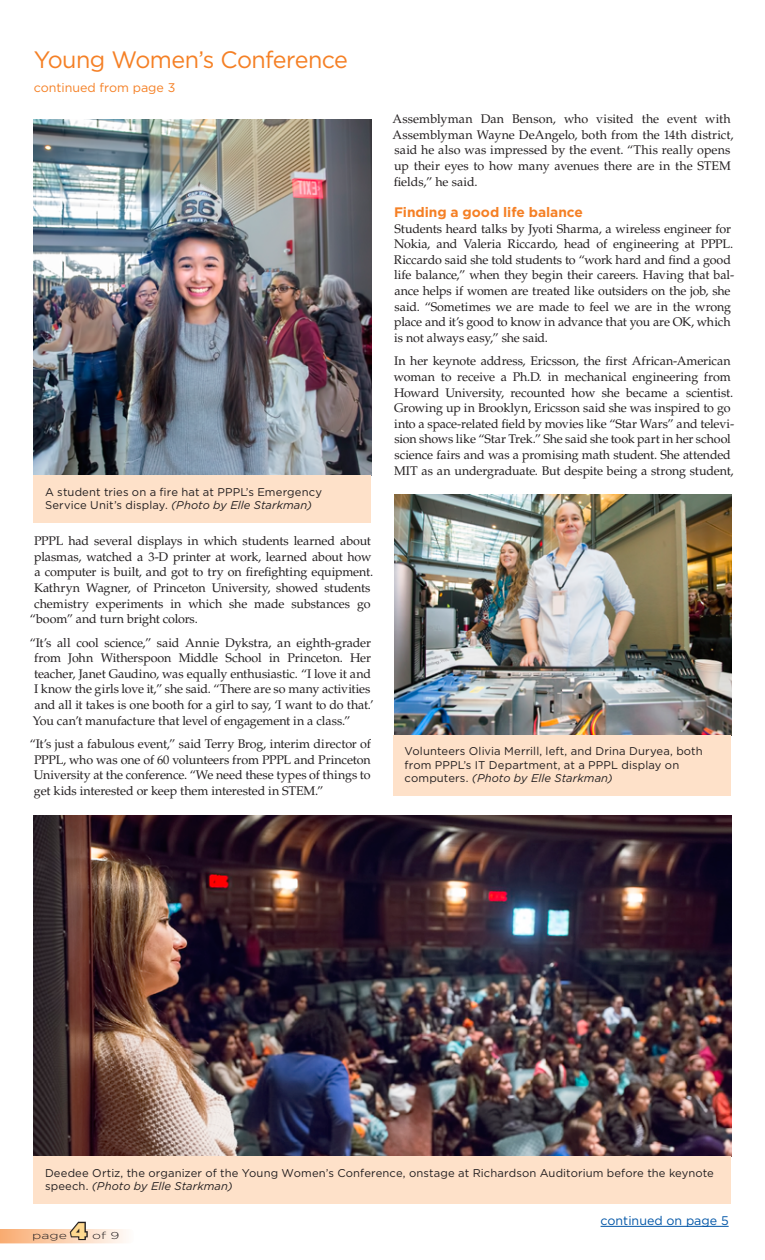
<style>
.page{position:relative;width:765px;height:1260px;background:#fff}
.page>*{position:absolute;margin:0;border:0;box-sizing:border-box;transform-origin:0 0}
.t1{font:23.75px "Gotham";letter-spacing:-.025em;color:#f58025}
.t2{font:900 22.5px "Gotham";color:#ffd990}
.t3{font:700 13.75px "Gotham";letter-spacing:-.005em;color:#f58025}
.t4{font:12.5px/15.6px "Palatino LT Std";letter-spacing:-.01em;color:#231f20}
.t5{font:12.5px "Gotham";color:#f58025}
.t6{font:12.5px "Gotham";color:#0055a7}
.t7{font:11.25px/13.5px "Gotham";letter-spacing:.01em;color:#231f20}
.t8{font:300 10px "Gotham";color:#231f20;scale:1.4 1}
.s1{font-style:italic}
</style>
<div class="page">
<img style="left:34px;top:119px;width:337px;height:356px">
<div style="left:34px;top:475px;width:337px;height:47px;background:#fee1c9"></div>
<img style="left:34px;top:815px;width:697px;height:341px">
<div style="left:34px;top:1156px;width:697px;height:48px;background:#fee1c9"></div>
<img style="left:394px;top:494px;width:338px;height:242px">
<div style="left:393px;top:735px;width:338px;height:61px;background:#fee1c9"></div>
<hr style="left:601px;top:1226px;width:128px;height:1px;background:#0055a7">
<svg style="left:0;top:1221px;width:126px;height:22px"></svg>
<h1 class="t1" style="left:34px;top:45px;width:316px">Young Women’s Conference</h1>
<p class="t5" style="left:34px;top:79px;width:143px">continued from page 3</p>
<p class="t7" style="left:45px;top:485px;width:279px">A student tries on a fire hat at PPPL’s Emergency<br>Service Unit’s display. <span class="s1">(Photo by Elle Starkman)</span></p>
<p class="t4" style="left:34px;top:533px;width:338px">PPPL had several displays in which students learned about</p>
<p class="t4" style="left:34px;top:549px;width:339px">plasmas, watched a 3-D printer at work, learned about how</p>
<p class="t4" style="left:34px;top:564px;width:340px">a computer is built, and got to try on firefighting equipment.</p>
<p class="t4" style="left:34px;top:580px;width:338px">Kathryn Wagner, of Princeton University, showed students</p>
<p class="t4" style="left:34px;top:596px;width:338px">chemistry experiments in which she made substances go</p>
<p class="t4" style="left:30px;top:611px;width:169px">“boom” and turn bright colors.</p>
<p class="t4" style="left:30px;top:635px;width:345px">“It’s all cool science,” said Annie Dykstra, an eighth-grader from John Witherspoon Middle School in Princeton. Her teacher, Janet Gaudino, was equally enthusiastic. “I love it and I know the girls love it,” she said. “There are so many activities and all it takes is one booth for a girl to say, ‘I want to do that.’ You can’t manufacture that level of engagement in a class.”</p>
<p class="t4" style="left:34px;top:736px;width:339px;text-align:justify;text-indent:-4px">“It’s just a fabulous event,” said Terry Brog, interim director of PPPL, who was one of 60 volunteers from PPPL and Princeton University at the conference. “We need these types of things to get kids interested or keep them interested in STEM.”</p>
<p class="t4" style="left:393px;top:111px;width:342px">Assemblyman Dan Benson, who visited the event with Assemblyman Wayne DeAngelo, both from the 14th district, said he also was impressed by the event. “This really opens up their eyes to how many avenues there are in the STEM fields,” he said.</p>
<p class="t3" style="left:394px;top:203px;width:190px">Finding a good life balance</p>
<p class="t4" style="left:394px;top:221px;width:342px">Students heard talks by Jyoti Sharma, a wireless engineer for Nokia, and Valeria Riccardo, head of engineering at PPPL.<br>Riccardo said she told students to “work hard and find a good life balance,” when they begin their careers. Having that bal&shy;ance helps if women are treated like outsiders on the job, she said. “Sometimes we are made to feel we are in the wrong place and it’s good to know in advance that you are OK, which is not always easy,” she said.</p>
<p class="t4" style="left:394px;top:353px;width:342px">In her keynote address, Ericsson, the first African-American woman to receive a Ph.D. in mechanical engineering from Howard University, recounted how she became a scientist.<br>Growing up in Brooklyn, Ericsson said she was inspired to go into a space-related field by movies like “Star Wars” and televi&shy;sion shows like “Star Trek.” She said she took part in her school science fairs and was a promising math student. She attended MIT as an undergraduate. But despite being a strong student,</p>
<p class="t7" style="left:405px;top:744px;width:300px">Volunteers Olivia Merrill, left, and Drina Duryea, both from PPPL’s IT Department, at a PPPL display on computers. <span class="s1">(Photo by Elle Starkman)</span></p>
<p class="t7" style="left:45px;top:1166px;width:670px">Deedee Ortiz, the organizer of the Young Women’s Conference, onstage at Richardson Auditorium before the keynote speech. <span class="s1">(Photo by Elle Starkman)</span></p>
<p class="t8" style="left:32px;top:1229px;width:26px">page</p>
<h2 class="t2" style="left:71px;top:1215px;width:17px">4</h2>
<p class="t8" style="left:92px;top:1229px;width:21px">of 9</p>
<p class="t6" style="left:601px;top:1212px;width:130px">continued on page 5</p>
</div>
